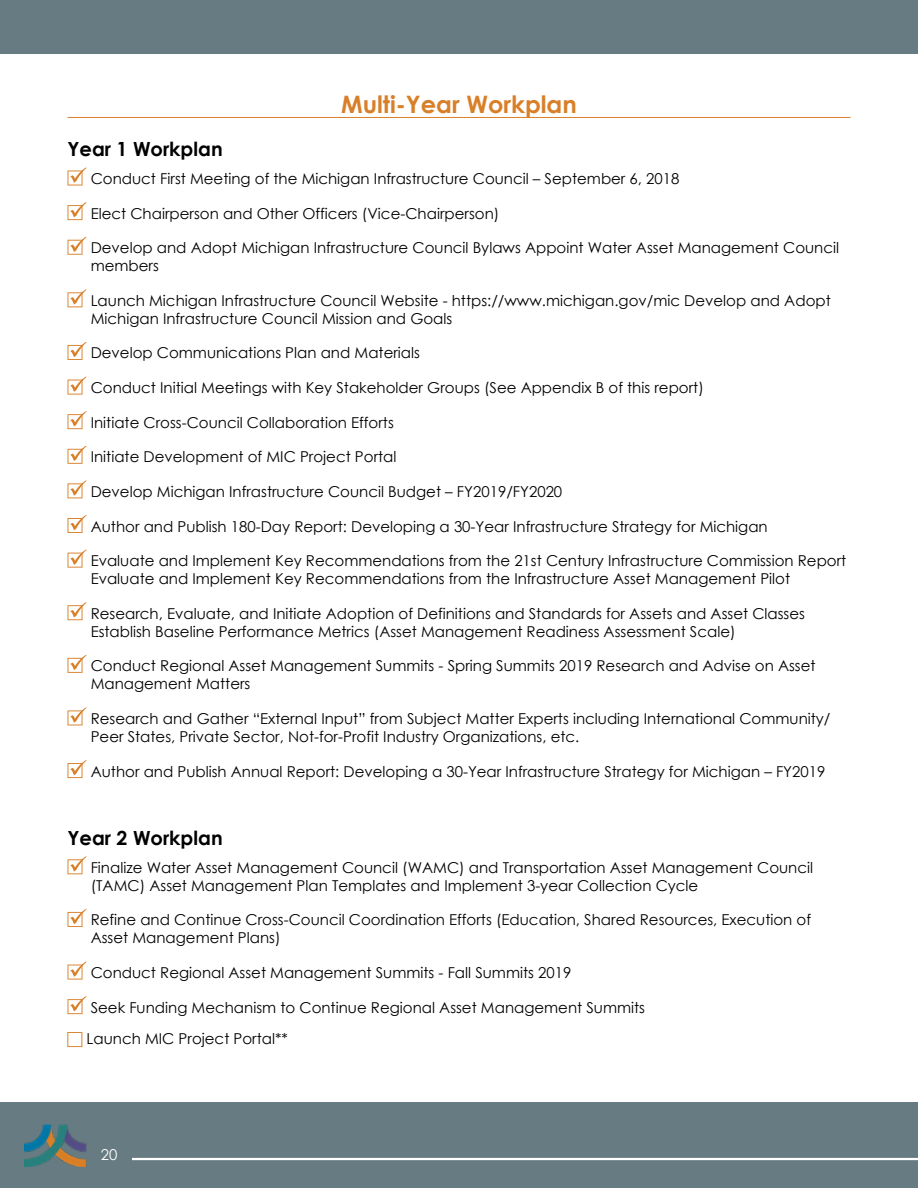
<style>
.page{position:relative;width:918px;height:1188px;background:#fff}
.page>*{position:absolute;margin:0;border:0;box-sizing:border-box;transform-origin:0 0}
.t1{font:700 24px "Century Gothic";color:#d87f28}
.t2{font:700 19.5px "Century Gothic";color:#000}
.t3{font:15px/18px "Century Gothic";color:#000}
.t4{font:15px "Century Gothic";color:#fff}
</style>
<div class="page">
<div style="left:0;top:0;width:918px;height:54px;background:#667c82"></div>
<div style="left:0;top:1102px;width:918px;height:86px;background:#667c82"></div>
<img style="left:25px;top:1124px;width:61px;height:42px">
<hr style="left:132px;top:1158px;width:786px;height:2px;background:#fff">
<hr style="left:68px;top:117px;width:782px;height:1px;background:#d87f28">
<svg style="left:68px;top:167px;width:19px;height:19px"></svg>
<svg style="left:68px;top:202px;width:19px;height:18px"></svg>
<svg style="left:68px;top:237px;width:19px;height:18px"></svg>
<svg style="left:68px;top:289px;width:19px;height:18px"></svg>
<svg style="left:68px;top:342px;width:19px;height:18px"></svg>
<svg style="left:68px;top:376px;width:19px;height:19px"></svg>
<svg style="left:68px;top:411px;width:19px;height:18px"></svg>
<svg style="left:68px;top:446px;width:19px;height:18px"></svg>
<svg style="left:68px;top:480px;width:19px;height:18px"></svg>
<svg style="left:68px;top:515px;width:19px;height:18px"></svg>
<svg style="left:68px;top:550px;width:19px;height:18px"></svg>
<svg style="left:68px;top:602px;width:19px;height:18px"></svg>
<svg style="left:68px;top:655px;width:19px;height:18px"></svg>
<svg style="left:68px;top:707px;width:19px;height:18px"></svg>
<svg style="left:68px;top:760px;width:19px;height:18px"></svg>
<svg style="left:68px;top:856px;width:19px;height:18px"></svg>
<svg style="left:68px;top:909px;width:19px;height:18px"></svg>
<svg style="left:68px;top:961px;width:19px;height:19px"></svg>
<svg style="left:68px;top:996px;width:19px;height:18px"></svg>
<h1 class="t1" style="left:341px;top:86px;width:237px">Multi-Year Workplan</h1>
<h2 class="t2" style="left:68px;top:134px;width:157px">Year 1 Workplan</h2>
<p class="t3" style="left:91px;top:169px;width:590px">Conduct First Meeting of the Michigan Infrastructure Council – September 6, 2018</p>
<p class="t3" style="left:91px;top:204px;width:410px">Elect Chairperson and Other Officers (Vice-Chairperson)</p>
<p class="t3" style="left:91px;top:239px;width:750px">Develop and Adopt Michigan Infrastructure Council Bylaws Appoint Water Asset Management Council members</p>
<p class="t3" style="left:91px;top:291px;width:742px">Launch Michigan Infrastructure Council Website - https://www.michigan.gov/mic Develop and Adopt<br>Michigan Infrastructure Council Mission and Goals</p>
<p class="t3" style="left:91px;top:344px;width:331px">Develop Communications Plan and Materials</p>
<p class="t3" style="left:91px;top:378px;width:615px">Conduct Initial Meetings with Key Stakeholder Groups (See Appendix B of this report)</p>
<p class="t3" style="left:91px;top:413px;width:305px">Initiate Cross-Council Collaboration Efforts</p>
<p class="t3" style="left:91px;top:448px;width:307px">Initiate Development of MIC Project Portal</p>
<p class="t3" style="left:91px;top:482px;width:473px">Develop Michigan Infrastructure Council Budget – FY2019/FY2020</p>
<p class="t3" style="left:91px;top:517px;width:679px">Author and Publish 180-Day Report: Developing a 30-Year Infrastructure Strategy for Michigan</p>
<p class="t3" style="left:91px;top:551px;width:757px">Evaluate and Implement Key Recommendations from the 21st Century Infrastructure Commission Report<br>Evaluate and Implement Key Recommendations from the Infrastructure Asset Management Pilot</p>
<p class="t3" style="left:91px;top:604px;width:716px">Research, Evaluate, and Initiate Adoption of Definitions and Standards for Assets and Asset Classes<br>Establish Baseline Performance Metrics (Asset Management Readiness Assessment Scale)</p>
<p class="t3" style="left:91px;top:657px;width:726px">Conduct Regional Asset Management Summits - Spring Summits 2019 Research and Advise on Asset<br>Management Matters</p>
<p class="t3" style="left:91px;top:709px;width:741px">Research and Gather “External Input” from Subject Matter Experts including International Community/<br>Peer States, Private Sector, Not-for-Profit Industry Organizations, etc.</p>
<p class="t3" style="left:91px;top:762px;width:736px">Author and Publish Annual Report: Developing a 30-Year Infrastructure Strategy for Michigan – FY2019</p>
<h2 class="t2" style="left:68px;top:823px;width:157px">Year 2 Workplan</h2>
<p class="t3" style="left:91px;top:858px;width:724px">Finalize Water Asset Management Council (WAMC) and Transportation Asset Management Council (TAMC) Asset Management Plan Templates and Implement 3-year Collection Cycle</p>
<p class="t3" style="left:91px;top:911px;width:722px">Refine and Continue Cross-Council Coordination Efforts (Education, Shared Resources, Execution of<br>Asset Management Plans)</p>
<p class="t3" style="left:91px;top:963px;width:482px">Conduct Regional Asset Management Summits - Fall Summits 2019</p>
<p class="t3" style="left:87px;top:991px;width:560px;line-height:31.5px">Seek Funding Mechanism to Continue Regional Asset Management Summits<br>Launch MIC Project Portal**</p>
<p class="t4" style="left:101px;top:1144px;width:18px">20</p>
</div>
